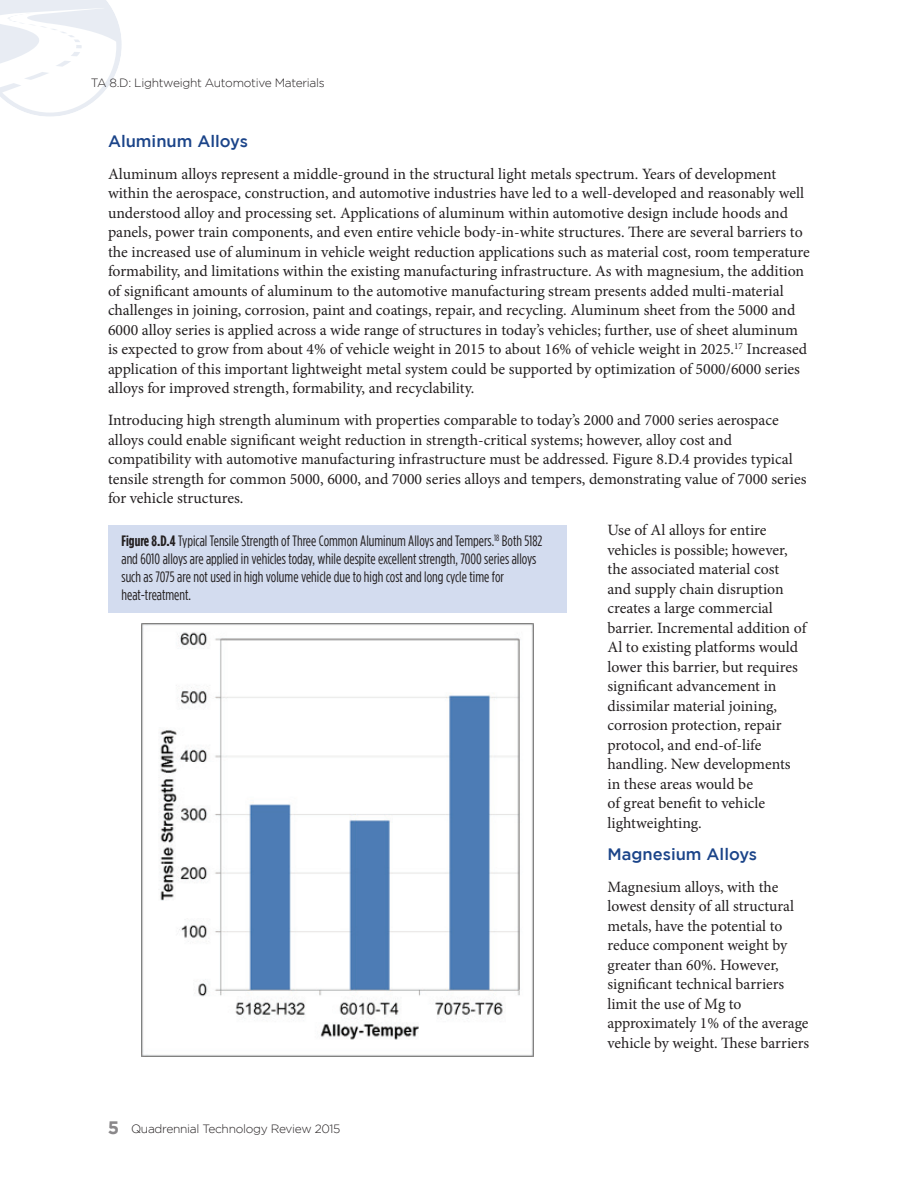
<style>
.page{position:relative;width:918px;height:1188px;background:#fff}
.page>*{position:absolute;margin:0;border:0;box-sizing:border-box;transform-origin:0 0}
.Header_Two{font:500 16.5px "Gotham";color:#1b4489}
.Body_Text{font:15.75px/19.5px "Minion Pro";color:#231f20}
.Figure_Text{font:15px/18px "Gotham Condensed";color:#231f20}
.t1{font:300 12px "Gotham";letter-spacing:-.025em;color:#231f20}
.s1{font-weight:700}
.s2{font-weight:700;font-size:18px;color:#8a888a}
</style>
<div class="page">
<svg style="left:0;top:0;width:122px;height:117px"></svg>
<div style="left:108px;top:525px;width:459px;height:88px;background:#d3dcef"></div>
<img style="left:141px;top:624px;width:393px;height:433px">
<p class="t1" style="left:91px;top:77px;width:236px">TA 8.D: Lightweight Automotive Materials</p>
<p class="Header_Two" style="left:108px;top:132px;width:142px">Aluminum Alloys</p>
<p class="Body_Text" style="left:108px;top:164px;width:703px">Aluminum alloys represent a middle-ground in the structural light metals spectrum. Years of development within the aerospace, construction, and automotive industries have led to a well-developed and reasonably well understood alloy and processing set. Applications of aluminum within automotive design include hoods and panels, power train components, and even entire vehicle body-in-white structures. There are several barriers to the increased use of aluminum in vehicle weight reduction applications such as material cost, room temperature formability, and limitations within the existing manufacturing infrastructure. As with magnesium, the addition of significant amounts of aluminum to the automotive manufacturing stream presents added multi-material challenges in joining, corrosion, paint and coatings, repair, and recycling. Aluminum sheet from the 5000 and 6000 alloy series is applied across a wide range of structures in today’s vehicles; further, use of sheet aluminum is expected to grow from about 4% of vehicle weight in 2015 to about 16% of vehicle weight in 2025.<sup>17</sup> Increased application of this important lightweight metal system could be supported by optimization of 5000/6000 series alloys for improved strength, formability, and recyclability.</p>
<p class="Body_Text" style="left:108px;top:411px;width:700px">Introducing high strength aluminum with properties comparable to today’s 2000 and 7000 series aerospace alloys could enable significant weight reduction in strength-critical systems; however, alloy cost and compatibility with automotive manufacturing infrastructure must be addressed. Figure 8.D.4 provides typical tensile strength for common 5000, 6000, and 7000 series alloys and tempers, demonstrating value of 7000 series for vehicle structures.</p>
<p class="Body_Text" style="left:608px;top:521px;width:200px">Use of Al alloys for entire vehicles is possible; however, the associated material cost and supply chain disruption creates a large commercial barrier. Incremental addition of<br>Al to existing platforms would lower this barrier, but requires significant advancement in dissimilar material joining, corrosion protection, repair protocol, and end-of-life handling. New developments in these areas would be<br>of great benefit to vehicle lightweighting.</p>
<p class="Header_Two" style="left:608px;top:845px;width:151px">Magnesium Alloys</p>
<p class="Body_Text" style="left:608px;top:877px;width:203px">Magnesium alloys, with the lowest density of all structural metals, have the potential to reduce component weight by greater than 60%. However, significant technical barriers limit the use of Mg to approximately 1% of the average vehicle by weight. These barriers</p>
<p class="Figure_Text" style="left:122px;top:531px;width:423px"><span class="s1">Figure 8.D.4</span> Typical Tensile Strength of Three Common Aluminum Alloys and Tempers.<sup>18</sup> Both 5182 and 6010 alloys are applied in vehicles today, while despite excellent strength, 7000 series alloys such as 7075 are not used in high volume vehicle due to high cost and long cycle time for heat-treatment.</p>
<p class="t1" style="left:108px;top:1122px;width:234px"><span class="s2">5</span> Quadrennial Technology Review 2015</p>
</div>
